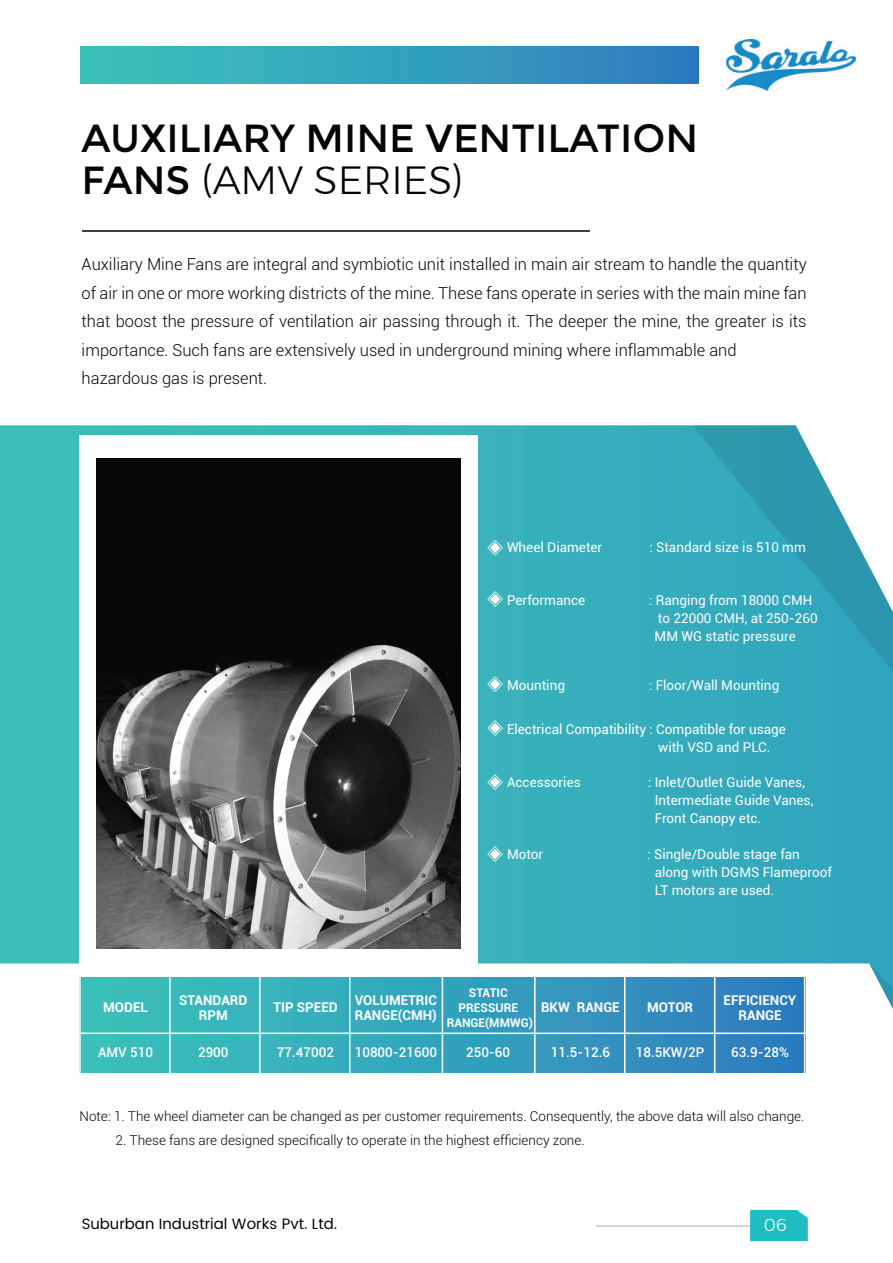
<style>
.page{position:relative;width:893px;height:1263px;background:#fff}
.page>*{position:absolute;margin:0;border:0;box-sizing:border-box;transform-origin:0 0}
.t1{font:39.15px/42.3px "Montserrat";color:#050504}
.t2{font:300 17.25px "Montserrat";color:#fff}
.t3{font:300 16.5px/28.5px "Roboto";color:#040503}
.t4{font:15px "Poppins";color:#040503}
.t5{font:13.5px/18px "Roboto";color:#fff}
.t6{font:300 13.5px "Roboto";color:#040503}
.t7{font:700 13.5px/14.9px "Roboto";color:#fff;text-align:center}
.t8{font:500 13.5px "Roboto";color:#fff}
.t9{font:700 12px/14.9px "Roboto";color:#fff;text-align:center}
.s1{font-weight:300}
</style>
<div class="page">
<svg style="left:0;top:425px;width:893px;height:584px;background:#44b6c0"></svg>
<svg style="left:692px;top:425px;width:201px;height:352px;background:#4bafc1"></svg>
<svg style="left:869px;top:960px;width:24px;height:49px"></svg>
<hr style="left:82px;top:230px;width:507px;height:1px;background:#414042">
<div style="left:80px;top:436px;width:398px;height:535px;background:#fff"></div>
<img style="left:96px;top:458px;width:365px;height:490px">
<div style="left:80px;top:978px;width:725px;height:94px;background:linear-gradient(to right,#3bc5bb,#2e7dbf)"></div>
<hr style="left:442px;top:973px;width:1px;height:104px;background:#fff">
<hr style="left:74px;top:1032px;width:733px;height:2px;background:#fff">
<hr style="left:534px;top:974px;width:2px;height:102px;background:#fff">
<hr style="left:624px;top:974px;width:1px;height:102px;background:#fff">
<hr style="left:714px;top:974px;width:1px;height:102px;background:#fff">
<hr style="left:804px;top:974px;width:1px;height:102px;background:#fff">
<hr style="left:79px;top:974px;width:2px;height:102px;background:#fff">
<hr style="left:169px;top:974px;width:2px;height:102px;background:#fff">
<hr style="left:259px;top:974px;width:2px;height:102px;background:#fff">
<hr style="left:349px;top:974px;width:1px;height:102px;background:#fff">
<svg style="left:715px;top:1210px;width:93px;height:31px"></svg>
<hr style="left:597px;top:1225px;width:153px;height:1px;background:#d2d3d3">
<img style="left:727px;top:39px;width:128px;height:52px">
<div style="left:80px;top:46px;width:618px;height:38px;background:linear-gradient(to right,#3bc5ba,#2e7dbf)"></div>
<svg style="left:487px;top:540px;width:16px;height:16px"></svg>
<svg style="left:487px;top:591px;width:16px;height:16px"></svg>
<svg style="left:487px;top:676px;width:16px;height:16px"></svg>
<svg style="left:487px;top:720px;width:16px;height:16px"></svg>
<svg style="left:487px;top:774px;width:16px;height:16px"></svg>
<svg style="left:487px;top:846px;width:16px;height:16px"></svg>
<h1 class="t1" style="left:82px;top:118px;width:618px">AUXILIARY MINE VENTILATION<br>FANS <span class="s1">(AMV SERIES)</span></h1>
<p class="t3" style="left:82px;top:249px;width:727px">Auxiliary Mine Fans are integral and symbiotic unit installed in main air stream to handle the quantity of air in one or more working districts of the mine. These fans operate in series with the main mine fan that boost the pressure of ventilation air passing through it. The deeper the mine, the greater is its importance. Such fans are extensively used in underground mining where inflammable and hazardous gas is present.</p>
<p class="t5" style="left:507px;top:538px;width:97px">Wheel Diameter</p>
<p class="t5" style="left:649px;top:538px;width:158px">: Standard size is 510 mm</p>
<p class="t5" style="left:507px;top:590px;width:80px">Performance</p>
<p class="t5" style="left:655px;top:590px;width:165px;text-indent:-6px">: Ranging from 18000 CMH to 22000 CMH, at 250-260<br>MM WG static pressure</p>
<p class="t5" style="left:507px;top:675px;width:60px">Mounting</p>
<p class="t5" style="left:649px;top:675px;width:132px">: Floor/Wall Mounting</p>
<p class="t5" style="left:658px;top:720px;width:129px;text-indent:-151px">Electrical Compatibility : Compatible for usage with VSD and PLC.</p>
<p class="t5" style="left:507px;top:772px;width:75px">Accessories</p>
<p class="t5" style="left:655px;top:772px;width:160px;text-indent:-7px">: Inlet/Outlet Guide Vanes,<br>Intermediate Guide Vanes,<br>Front Canopy etc.</p>
<p class="t5" style="left:507px;top:845px;width:38px">Motor</p>
<p class="t5" style="left:655px;top:845px;width:179px;text-indent:-7px">: Single/Double stage fan along with DGMS Flameproof<br>LT motors are used.</p>
<p class="t7" style="left:103px;top:999px;width:46px">MODEL</p>
<p class="t8" style="left:98px;top:1043px;width:57px">AMV 510</p>
<p class="t7" style="left:179px;top:992px;width:70px">STANDARD<br>RPM</p>
<p class="t8" style="left:198px;top:1043px;width:32px">2900</p>
<p class="t7" style="left:273px;top:999px;width:66px">TIP SPEED</p>
<p class="t8" style="left:277px;top:1043px;width:59px">77.47002</p>
<p class="t7" style="left:355px;top:992px;width:84px;text-align:left">VOLUMETRIC<br>RANGE(CMH)</p>
<p class="t8" style="left:355px;top:1043px;width:84px">10800-21600</p>
<p class="t9" style="left:447px;top:985px;width:88px">STATIC<br>PRESSURE<br>RANGE(MMWG)</p>
<p class="t8" style="left:466px;top:1043px;width:46px">250-60</p>
<p class="t7" style="left:541px;top:999px;width:80px">BKW RANGE</p>
<p class="t8" style="left:551px;top:1043px;width:61px">11.5-12.6</p>
<p class="t7" style="left:647px;top:999px;width:48px">MOTOR</p>
<p class="t8" style="left:636px;top:1043px;width:70px">18.5KW/2P</p>
<p class="t7" style="left:724px;top:992px;width:74px">EFFICIENCY<br>RANGE</p>
<p class="t8" style="left:731px;top:1043px;width:59px">63.9-28%</p>
<p class="t6" style="left:80px;top:1107px;width:726px">Note: 1. The wheel diameter can be changed as per customer requirements. Consequently, the above data will also change.</p>
<p class="t6" style="left:116px;top:1131px;width:471px">2. These fans are designed specifically to operate in the highest efficiency zone.</p>
<p class="t4" style="left:82px;top:1212px;width:257px">Suburban Industrial Works Pvt. Ltd.</p>
<p class="t2" style="left:763px;top:1211px;width:25px">06</p>
</div>
